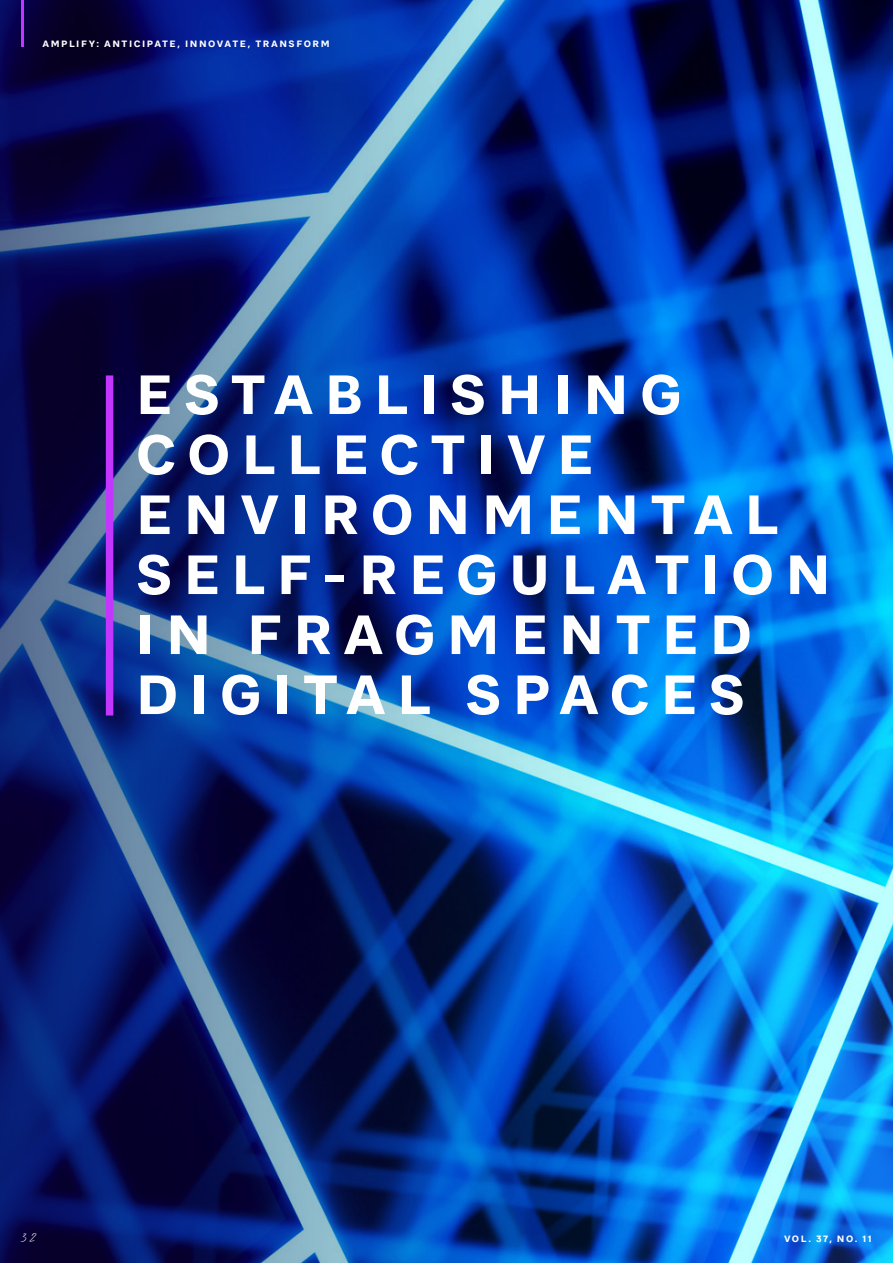
<style>
.page{position:relative;width:893px;height:1263px;background:#fff}
.page>*{position:absolute;margin:0;border:0;box-sizing:border-box;transform-origin:0 0}
.AR_MAIN_HEADING_2_36_40pt{font:700 54px/60px "CA Saygon Text";letter-spacing:.2em;color:#fff}
.GEN_PAGE_NUMBER_LEFT_10_10{font:15px "ADL Notes";color:#fff}
.GEN_RUNNING_HEADER_TEXT_RL_6_7{font:700 9px "CA Saygon Text";letter-spacing:.17em;color:#fff}
.GEN_RUNNING_HEADER_TEXT_RR_6_7{font:700 9px "CA Saygon Text";letter-spacing:.17em;color:#fff}
</style>
<div class="page">
<img style="left:0;top:0;width:893px;height:1263px">
<div style="left:106px;top:375px;width:7px;height:340px;background:#c336ff"></div>
<hr style="left:21px;top:0;width:2px;height:47px;background:#c336ff">
<p class="GEN_RUNNING_HEADER_TEXT_RL_6_7" style="left:43px;top:37px;width:289px">AMPLIFY: ANTICIPATE, INNOVATE, TRANSFORM</p>
<p class="AR_MAIN_HEADING_2_36_40pt" style="left:136px;top:364px;width:697px">ESTABLISHING<br>COLLECTIVE<br>ENVIRONMENTAL<br>SELF-REGULATION<br>IN FRAGMENTED<br>DIGITAL SPACES</p>
<p class="GEN_PAGE_NUMBER_LEFT_10_10" style="left:21px;top:1227px;width:17px">32</p>
<p class="GEN_RUNNING_HEADER_TEXT_RR_6_7" style="left:784px;top:1231px;width:89px">VOL. 37, NO. 11</p>
</div>
